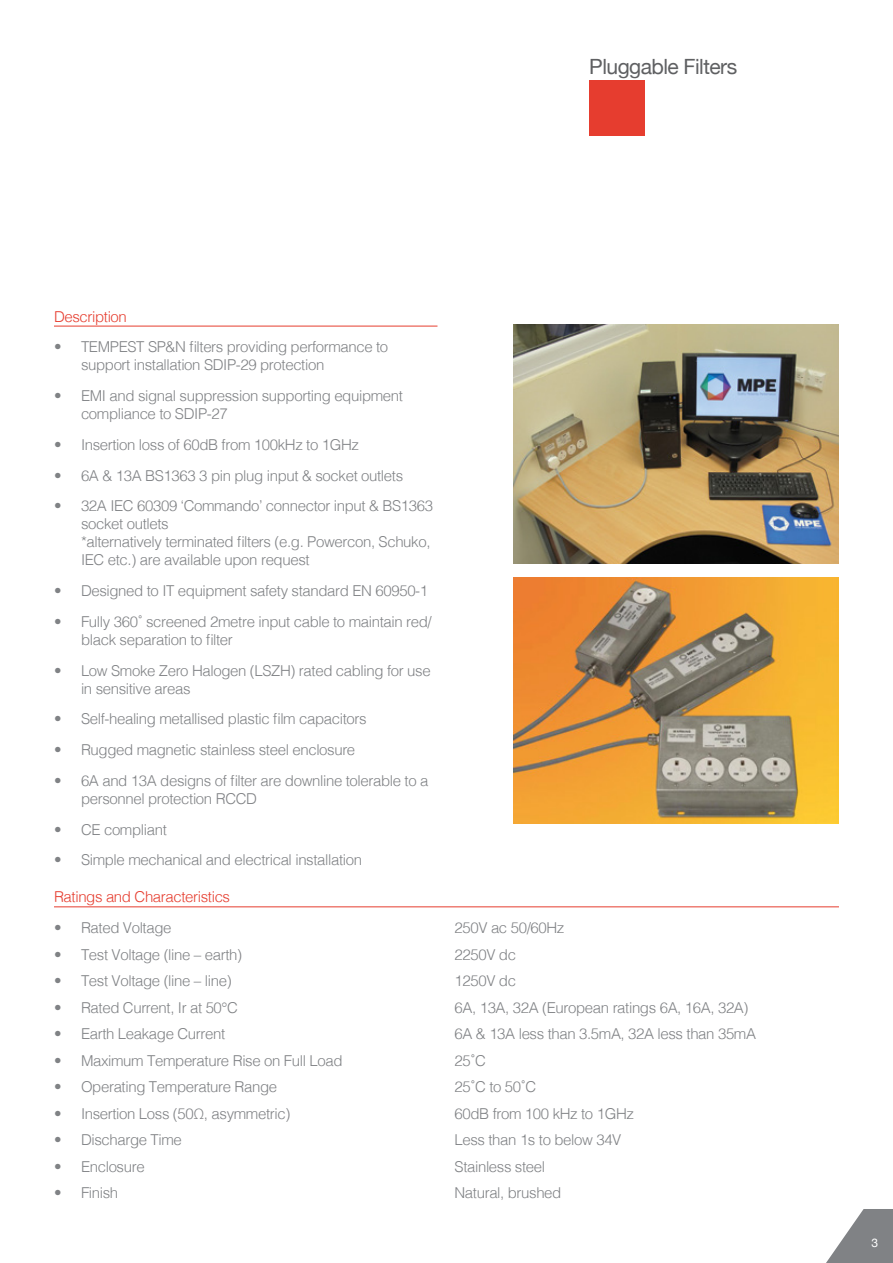
<style>
.page{position:relative;width:893px;height:1263px;background:#fff}
.page>*{position:absolute;margin:0;border:0;box-sizing:border-box;transform-origin:0 0}
.t1{font:21px "Helvetica Neue";letter-spacing:-.025em;color:#5f6062}
.t2{font:300 15px/18px "Helvetica";letter-spacing:-.025em;color:#808285}
.t3{font:300 15px "Helvetica";letter-spacing:-.025em;color:#e63d2f}
.t4{font:12px "Helvetica Neue";color:#fff}
</style>
<div class="page">
<div style="left:589px;top:80px;width:55px;height:55px;background:#e63d2f"></div>
<svg style="left:826px;top:324px;width:67px;height:939px"></svg>
<img style="left:513px;top:325px;width:326px;height:238px">
<img style="left:513px;top:578px;width:326px;height:245px">
<hr style="left:54px;top:326px;width:383px;height:1px;background:#e63d2f">
<hr style="left:54px;top:906px;width:785px;height:1px;background:#e63d2f">
<h1 class="t1" style="left:589px;top:51px;width:149px">Pluggable Filters</h1>
<p class="t3" style="left:54px;top:304px;width:74px">Description</p>
<p class="t2" style="left:81px;top:337px;width:309px;text-indent:-27px">• TEMPEST SP&amp;N filters providing performance to support installation SDIP-29 protection</p>
<p class="t2" style="left:81px;top:386px;width:323px;text-indent:-27px">• EMI and signal suppression supporting equipment compliance to SDIP-27</p>
<p class="t2" style="left:54px;top:434px;width:307px">• Insertion loss of 60dB from 100kHz to 1GHz</p>
<p class="t2" style="left:54px;top:465px;width:351px">• 6A &amp; 13A BS1363 3 pin plug input &amp; socket outlets</p>
<p class="t2" style="left:81px;top:496px;width:354px;text-indent:-27px">• 32A IEC 60309 ‘Commando’ connector input &amp; BS1363 socket outlets<br>*alternatively terminated filters (e.g. Powercon, Schuko, IEC etc.) are available upon request</p>
<p class="t2" style="left:54px;top:581px;width:376px">• Designed to IT equipment safety standard EN 60950-1</p>
<p class="t2" style="left:81px;top:611px;width:352px;text-indent:-27px">• Fully 360˚ screened 2metre input cable to maintain red/ black separation to filter</p>
<p class="t2" style="left:81px;top:660px;width:351px;text-indent:-27px">• Low Smoke Zero Halogen (LSZH) rated cabling for use in sensitive areas</p>
<p class="t2" style="left:54px;top:709px;width:314px">• Self-healing metallised plastic film capacitors</p>
<p class="t2" style="left:54px;top:740px;width:303px">• Rugged magnetic stainless steel enclosure</p>
<p class="t2" style="left:81px;top:770px;width:349px;text-indent:-27px">• 6A and 13A designs of filter are downline tolerable to a personnel protection RCCD</p>
<p class="t2" style="left:54px;top:819px;width:114px">• CE compliant</p>
<p class="t2" style="left:54px;top:850px;width:310px">• Simple mechanical and electrical installation</p>
<p class="t3" style="left:54px;top:884px;width:178px">Ratings and Characteristics</p>
<p class="t2" style="left:54px;top:918px;width:119px">• Rated Voltage</p>
<p class="t2" style="left:454px;top:918px;width:111px">250V ac 50/60Hz</p>
<p class="t2" style="left:54px;top:944px;width:190px">• Test Voltage (line – earth)</p>
<p class="t2" style="left:454px;top:944px;width:63px">2250V dc</p>
<p class="t2" style="left:54px;top:971px;width:179px">• Test Voltage (line – line)</p>
<p class="t2" style="left:454px;top:971px;width:63px">1250V dc</p>
<p class="t2" style="left:54px;top:997px;width:186px">• Rated Current, Ir at 50°C</p>
<p class="t2" style="left:454px;top:997px;width:296px">6A, 13A, 32A (European ratings 6A, 16A, 32A)</p>
<p class="t2" style="left:54px;top:1024px;width:173px">• Earth Leakage Current</p>
<p class="t2" style="left:454px;top:1024px;width:303px">6A &amp; 13A less than 3.5mA, 32A less than 35mA</p>
<p class="t2" style="left:54px;top:1050px;width:290px">• Maximum Temperature Rise on Full Load</p>
<p class="t2" style="left:454px;top:1050px;width:33px">25˚C</p>
<p class="t2" style="left:54px;top:1077px;width:225px">• Operating Temperature Range</p>
<p class="t2" style="left:454px;top:1077px;width:83px">25˚C to 50˚C</p>
<p class="t2" style="left:54px;top:1103px;width:238px">• Insertion Loss (50Ω, asymmetric)</p>
<p class="t2" style="left:454px;top:1103px;width:181px">60dB from 100 kHz to 1GHz</p>
<p class="t2" style="left:54px;top:1130px;width:129px">• Discharge Time</p>
<p class="t2" style="left:454px;top:1130px;width:168px">Less than 1s to below 34V</p>
<p class="t2" style="left:54px;top:1156px;width:92px">• Enclosure</p>
<p class="t2" style="left:454px;top:1156px;width:92px">Stainless steel</p>
<p class="t2" style="left:54px;top:1183px;width:66px">• Finish</p>
<p class="t2" style="left:454px;top:1183px;width:108px">Natural, brushed</p>
<p class="t4" style="left:871px;top:1233px;width:8px">3</p>
</div>
